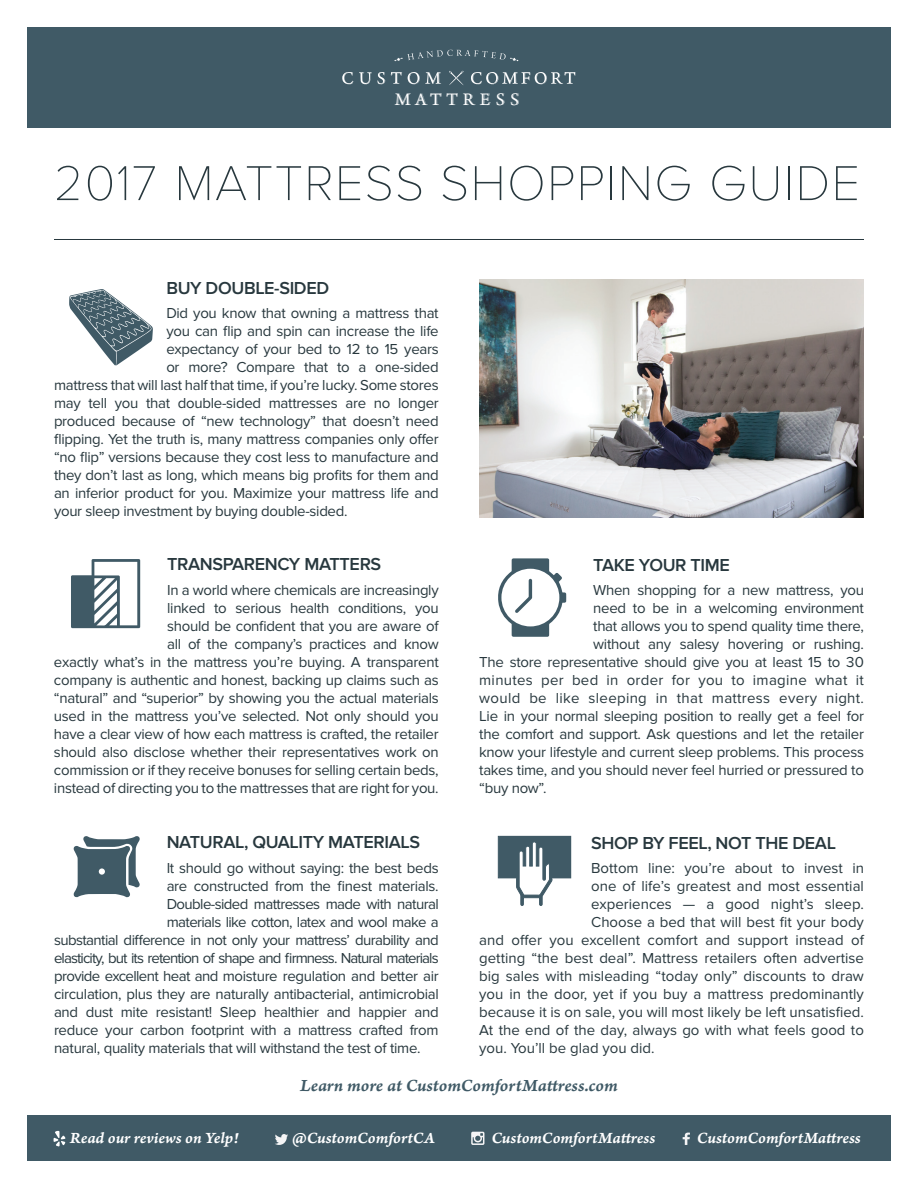
<style>
.page{position:relative;width:918px;height:1188px;background:#fff}
.page>*{position:absolute;margin:0;border:0;box-sizing:border-box;transform-origin:0 0}
.t1{font:100 50.85px "Proxima Nova A";letter-spacing:.025em;color:#28383e}
.t2{font:18.6px "Arno Pro";letter-spacing:.28em;color:#fff}
.t3{font:600 18px "Proxima Nova";letter-spacing:-.02em;color:#28383e}
.t4{font:18px "Arno Pro Smbd Italic Caption";color:#405a66}
.t5{font:16.5px "Arno Pro Smbd Italic Caption";color:#fff}
.t6{font:15px/18px "Proxima Nova";letter-spacing:-.02em;color:#28383e;text-align:right}
.t7{font:15px "Proxima Nova";color:#28383e}
.t8{font:15px "Proxima Nova";letter-spacing:-.04em;color:#28383e}
.t9{font:15px "Proxima Nova";letter-spacing:.02em;color:#28383e}
.t10{font:15px "Proxima Nova";letter-spacing:-.06em;color:#28383e}
</style>
<div class="page">
<div style="left:27px;top:1116px;width:864px;height:45px;background:#405a66"></div>
<div style="left:27px;top:27px;width:864px;height:100px;background:#405a66"></div>
<svg style="left:73px;top:836px;width:67px;height:62px"></svg>
<svg style="left:498px;top:558px;width:68px;height:79px"></svg>
<svg style="left:498px;top:836px;width:73px;height:70px"></svg>
<svg style="left:69px;top:289px;width:84px;height:77px"></svg>
<svg style="left:71px;top:559px;width:69px;height:69px"></svg>
<div style="left:73px;top:577px;width:19px;height:50px;background:#405a66"></div>
<hr style="left:54px;top:239px;width:810px;height:1px;background:#28383e">
<img style="left:479px;top:279px;width:385px;height:238px">
<svg style="left:394px;top:50px;width:124px;height:11px"></svg>
<svg style="left:342px;top:72px;width:11px;height:12px"></svg>
<svg style="left:359px;top:72px;width:26px;height:12px"></svg>
<svg style="left:408px;top:72px;width:33px;height:12px"></svg>
<svg style="left:471px;top:72px;width:105px;height:12px"></svg>
<svg style="left:391px;top:72px;width:11px;height:12px"></svg>
<svg style="left:449px;top:71px;width:15px;height:14px"></svg>
<svg style="left:395px;top:93px;width:63px;height:12px"></svg>
<svg style="left:464px;top:93px;width:26px;height:12px"></svg>
<svg style="left:498px;top:93px;width:7px;height:12px"></svg>
<svg style="left:512px;top:93px;width:7px;height:12px"></svg>
<svg style="left:54px;top:1131px;width:11px;height:16px"></svg>
<svg style="left:275px;top:1134px;width:13px;height:11px"></svg>
<svg style="left:471px;top:1132px;width:13px;height:13px"></svg>
<svg style="left:683px;top:1133px;width:7px;height:12px"></svg>
<p class="t2" style="left:395px;top:88px;width:126px">MAT TRESS</p>
<h1 class="t1" style="left:54px;top:154px;width:807px">2017 MATTRESS SHOPPING GUIDE</h1>
<p class="t3" style="left:166px;top:277px;width:164px">BUY DOUBLE-SIDED</p>
<p class="t6" style="left:166px;top:305px;width:274px">Did you know that owning a mattress that</p>
<p class="t6" style="left:166px;top:323px;width:274px">you can flip and spin can increase the life</p>
<p class="t6" style="left:166px;top:341px;width:274px">expectancy of your bed to 12 to 15 years</p>
<p class="t6" style="left:166px;top:359px;width:274px">or more? Compare that to a one-sided</p>
<p class="t6" style="left:54px;top:377px;width:386px">mattress that will last half that time, if you’re lucky. Some stores</p>
<p class="t6" style="left:54px;top:395px;width:386px">may tell you that double-sided mattresses are no longer</p>
<p class="t6" style="left:54px;top:413px;width:386px">produced because of “new technology” that doesn’t need</p>
<p class="t6" style="left:54px;top:431px;width:386px">flipping. Yet the truth is, many mattress companies only offer</p>
<p class="t6" style="left:54px;top:449px;width:386px">“no flip” versions because they cost less to manufacture and</p>
<p class="t6" style="left:54px;top:467px;width:386px">they don’t last as long, which means big profits for them and</p>
<p class="t6" style="left:54px;top:485px;width:386px">an inferior product for you. Maximize your mattress life and</p>
<p class="t6" style="left:54px;top:503px;width:295px">your sleep investment by buying double-sided.</p>
<p class="t3" style="left:167px;top:554px;width:216px">TRANSPARENCY MATTERS</p>
<p class="t6" style="left:54px;top:582px;width:386px">In a world where chemicals are increasingly<br>linked to serious health conditions, you<br>should be confident that you are aware of<br>all of the company’s practices and know<br>exactly what’s in the mattress you’re buying. A transparent company is authentic and honest, backing up claims such as “natural” and “superior” by showing you the actual materials used in the mattress you’ve selected. Not only should you have a clear view of how each mattress is crafted, the retailer should also disclose whether their representatives work on commission or if they receive bonuses for selling certain beds, instead of directing you to the mattresses that are right for you.</p>
<p class="t3" style="left:167px;top:832px;width:255px">NATURAL, QUALITY MATERIALS</p>
<p class="t6" style="left:167px;top:860px;width:274px">It should go without saying: the best beds</p>
<p class="t6" style="left:167px;top:878px;width:274px">are constructed from the finest materials.</p>
<p class="t8" style="left:167px;top:895px;width:274px">Double-sided mattresses made with natural</p>
<p class="t8" style="left:167px;top:913px;width:274px">materials like cotton, latex and wool make a</p>
<p class="t8" style="left:54px;top:931px;width:386px">substantial difference in not only your mattress’ durability and</p>
<p class="t10" style="left:54px;top:949px;width:386px">elasticity, but its retention of shape and firmness. Natural materials</p>
<p class="t6" style="left:54px;top:968px;width:386px">provide excellent heat and moisture regulation and better air</p>
<p class="t6" style="left:54px;top:986px;width:386px">circulation, plus they are naturally antibacterial, antimicrobial</p>
<p class="t6" style="left:54px;top:1004px;width:386px">and dust mite resistant! Sleep healthier and happier and</p>
<p class="t6" style="left:54px;top:1022px;width:386px">reduce your carbon footprint with a mattress crafted from</p>
<p class="t6" style="left:54px;top:1040px;width:368px">natural, quality materials that will withstand the test of time.</p>
<p class="t3" style="left:593px;top:554px;width:138px">TAKE YOUR TIME</p>
<p class="t6" style="left:593px;top:582px;width:272px">When shopping for a new mattress, you</p>
<p class="t6" style="left:593px;top:600px;width:272px">need to be in a welcoming environment</p>
<p class="t6" style="left:593px;top:618px;width:272px">that allows you to spend quality time there,</p>
<p class="t6" style="left:593px;top:636px;width:272px">without any salesy hovering or rushing.</p>
<p class="t6" style="left:479px;top:654px;width:386px">The store representative should give you at least 15 to 30</p>
<p class="t9" style="left:479px;top:672px;width:386px">minutes per bed in order for you to imagine what it</p>
<p class="t9" style="left:479px;top:690px;width:386px">would be like sleeping in that mattress every night.</p>
<p class="t6" style="left:479px;top:708px;width:386px">Lie in your normal sleeping position to really get a feel for</p>
<p class="t6" style="left:479px;top:726px;width:386px">the comfort and support. Ask questions and let the retailer</p>
<p class="t6" style="left:479px;top:744px;width:386px">know your lifestyle and current sleep problems. This process</p>
<p class="t6" style="left:479px;top:762px;width:386px">takes time, and you should never feel hurried or pressured to</p>
<p class="t6" style="left:479px;top:780px;width:69px">“buy now”.</p>
<p class="t3" style="left:591px;top:832px;width:246px">SHOP BY FEEL, NOT THE DEAL</p>
<p class="t7" style="left:591px;top:860px;width:274px">Bottom line: you’re about to invest in</p>
<p class="t7" style="left:591px;top:878px;width:274px">one of life’s greatest and most essential</p>
<p class="t7" style="left:591px;top:896px;width:274px">experiences — a good night’s sleep.</p>
<p class="t7" style="left:591px;top:914px;width:274px">Choose a bed that will best fit your body</p>
<p class="t7" style="left:479px;top:932px;width:386px">and offer you excellent comfort and support instead of</p>
<p class="t7" style="left:479px;top:950px;width:386px">getting “the best deal”. Mattress retailers often advertise</p>
<p class="t7" style="left:479px;top:968px;width:386px">big sales with misleading “today only” discounts to draw</p>
<p class="t7" style="left:479px;top:986px;width:386px">you in the door, yet if you buy a mattress predominantly</p>
<p class="t7" style="left:479px;top:1004px;width:386px">because it is on sale, you will most likely be left unsatisfied.</p>
<p class="t7" style="left:479px;top:1022px;width:386px">At the end of the day, always go with what feels good to</p>
<p class="t7" style="left:479px;top:1040px;width:177px">you. You’ll be glad you did.</p>
<p class="t4" style="left:300px;top:1074px;width:319px">Learn more at CustomComfortMattress.com</p>
<p class="t5" style="left:70px;top:1128px;width:171px">Read our reviews on Yelp!</p>
<p class="t5" style="left:292px;top:1128px;width:145px">@CustomComfortCA</p>
<p class="t5" style="left:491px;top:1128px;width:165px">CustomComfortMattress</p>
<p class="t5" style="left:697px;top:1128px;width:165px">CustomComfortMattress</p>
</div>
